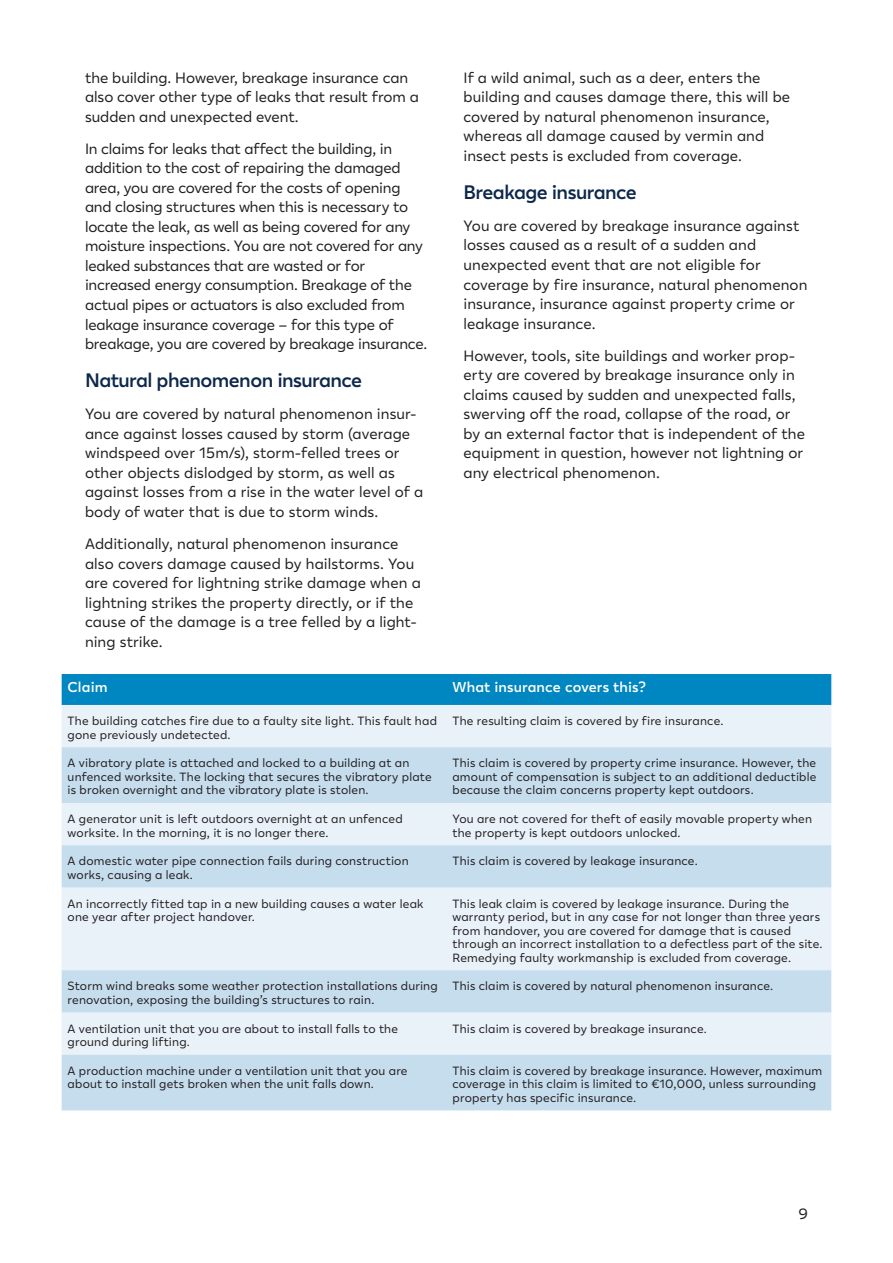
<style>
.page{position:relative;width:893px;height:1263px;background:#fff}
.page>*{position:absolute;margin:0;border:0;box-sizing:border-box;transform-origin:0 0}
.H3_Väliotsikko{font:600 19.5px "Lahi Tapiola Sans";letter-spacing:-.03em;color:#0d284b}
.Leipis{font:15px/19.5px "Lahi Tapiola Sans";color:#231f20}
.LAATIKKO_Otsikko{font:600 14.25px "Lahi Tapiola Sans";letter-spacing:.01em;color:#fff}
.LAATIKKO_Leipis{font:12px/13.5px "Lahi Tapiola Sans";letter-spacing:.015em;color:#231f20}
</style>
<div class="page">
<div style="left:62px;top:674px;width:769px;height:31px;background:#0086c0"></div>
<div style="left:62px;top:705px;width:769px;height:42px;background:#e9f2f9"></div>
<svg style="left:62px;top:747px;width:769px;height:363px;background:#d6e6f3"></svg>
<p class="Leipis" style="left:85px;top:67px;width:335px">the building. However, breakage insurance can also cover other type of leaks that result from a sudden and unexpected event.</p>
<p class="Leipis" style="left:85px;top:138px;width:344px">In claims for leaks that affect the building, in addition to the cost of repairing the damaged area, you are covered for the costs of opening and closing structures when this is necessary to locate the leak, as well as being covered for any moisture inspections. You are not covered for any leaked substances that are wasted or for increased energy consumption. Breakage of the actual pipes or actuators is also excluded from leakage insurance coverage – for this type of breakage, you are covered by breakage insurance.</p>
<h3 class="H3_Väliotsikko" style="left:85px;top:366px;width:279px">Natural phenomenon insurance</h3>
<p class="Leipis" style="left:85px;top:403px;width:340px">You are covered by natural phenomenon insur&shy;ance against losses caused by storm (average windspeed over 15m/s), storm-felled trees or other objects dislodged by storm, as well as against losses from a rise in the water level of a body of water that is due to storm winds.</p>
<p class="Leipis" style="left:85px;top:533px;width:337px">Additionally, natural phenomenon insurance also covers damage caused by hailstorms. You are covered for lightning strike damage when a lightning strikes the property directly, or if the cause of the damage is a tree felled by a light&shy;ning strike.</p>
<p class="Leipis" style="left:463px;top:67px;width:328px">If a wild animal, such as a deer, enters the building and causes damage there, this will be covered by natural phenomenon insurance, whereas all damage caused by vermin and insect pests is excluded from coverage.</p>
<h3 class="H3_Väliotsikko" style="left:463px;top:177px;width:175px">Breakage insurance</h3>
<p class="Leipis" style="left:463px;top:215px;width:345px">You are covered by breakage insurance against losses caused as a result of a sudden and unexpected event that are not eligible for coverage by fire insurance, natural phenomenon insurance, insurance against property crime or leakage insurance.</p>
<p class="Leipis" style="left:463px;top:345px;width:343px">However, tools, site buildings and worker prop&shy;erty are covered by breakage insurance only in claims caused by sudden and unexpected falls, swerving off the road, collapse of the road, or by an external factor that is independent of the equipment in question, however not lightning or any electrical phenomenon.</p>
<p class="LAATIKKO_Otsikko" style="left:68px;top:676px;width:41px">Claim</p>
<p class="LAATIKKO_Otsikko" style="left:452px;top:676px;width:195px">What insurance covers this?</p>
<p class="LAATIKKO_Leipis" style="left:68px;top:713px;width:371px">The building catches fire due to a faulty site light. This fault had gone previously undetected.</p>
<p class="LAATIKKO_Leipis" style="left:452px;top:713px;width:273px">The resulting claim is covered by fire insurance.</p>
<p class="LAATIKKO_Leipis" style="left:68px;top:756px;width:365px">A vibratory plate is attached and locked to a building at an unfenced worksite. The locking that secures the vibratory plate is broken overnight and the vibratory plate is stolen.</p>
<p class="LAATIKKO_Leipis" style="left:452px;top:756px;width:365px;text-align:justify">This claim is covered by property crime insurance. However, the amount of compensation is subject to an additional deductible because the claim concerns property kept outdoors.</p>
<p class="LAATIKKO_Leipis" style="left:68px;top:811px;width:337px">A generator unit is left outdoors overnight at an unfenced worksite. In the morning, it is no longer there.</p>
<p class="LAATIKKO_Leipis" style="left:452px;top:811px;width:361px">You are not covered for theft of easily movable property when the property is kept outdoors unlocked.</p>
<p class="LAATIKKO_Leipis" style="left:68px;top:854px;width:343px">A domestic water pipe connection fails during construction works, causing a leak.</p>
<p class="LAATIKKO_Leipis" style="left:452px;top:854px;width:247px">This claim is covered by leakage insurance.</p>
<p class="LAATIKKO_Leipis" style="left:68px;top:896px;width:357px">An incorrectly fitted tap in a new building causes a water leak one year after project handover.</p>
<p class="LAATIKKO_Leipis" style="left:452px;top:896px;width:372px">This leak claim is covered by leakage insurance. During the warranty period, but in any case for not longer than three years from handover, you are covered for damage that is caused through an incorrect installation to a defectless part of the site.<br>Remedying faulty workmanship is excluded from coverage.</p>
<p class="LAATIKKO_Leipis" style="left:68px;top:979px;width:372px">Storm wind breaks some weather protection installations during renovation, exposing the building’s structures to rain.</p>
<p class="LAATIKKO_Leipis" style="left:452px;top:979px;width:322px">This claim is covered by natural phenomenon insurance.</p>
<p class="LAATIKKO_Leipis" style="left:68px;top:1021px;width:332px">A ventilation unit that you are about to install falls to the ground during lifting.</p>
<p class="LAATIKKO_Leipis" style="left:452px;top:1021px;width:256px">This claim is covered by breakage insurance.</p>
<p class="LAATIKKO_Leipis" style="left:68px;top:1063px;width:341px">A production machine under a ventilation unit that you are about to install gets broken when the unit falls down.</p>
<p class="LAATIKKO_Leipis" style="left:452px;top:1063px;width:371px">This claim is covered by breakage insurance. However, maximum coverage in this claim is limited to €10,000, unless surrounding property has specific insurance.</p>
<p class="Leipis" style="left:798px;top:1203px;width:11px">9</p>
</div>
